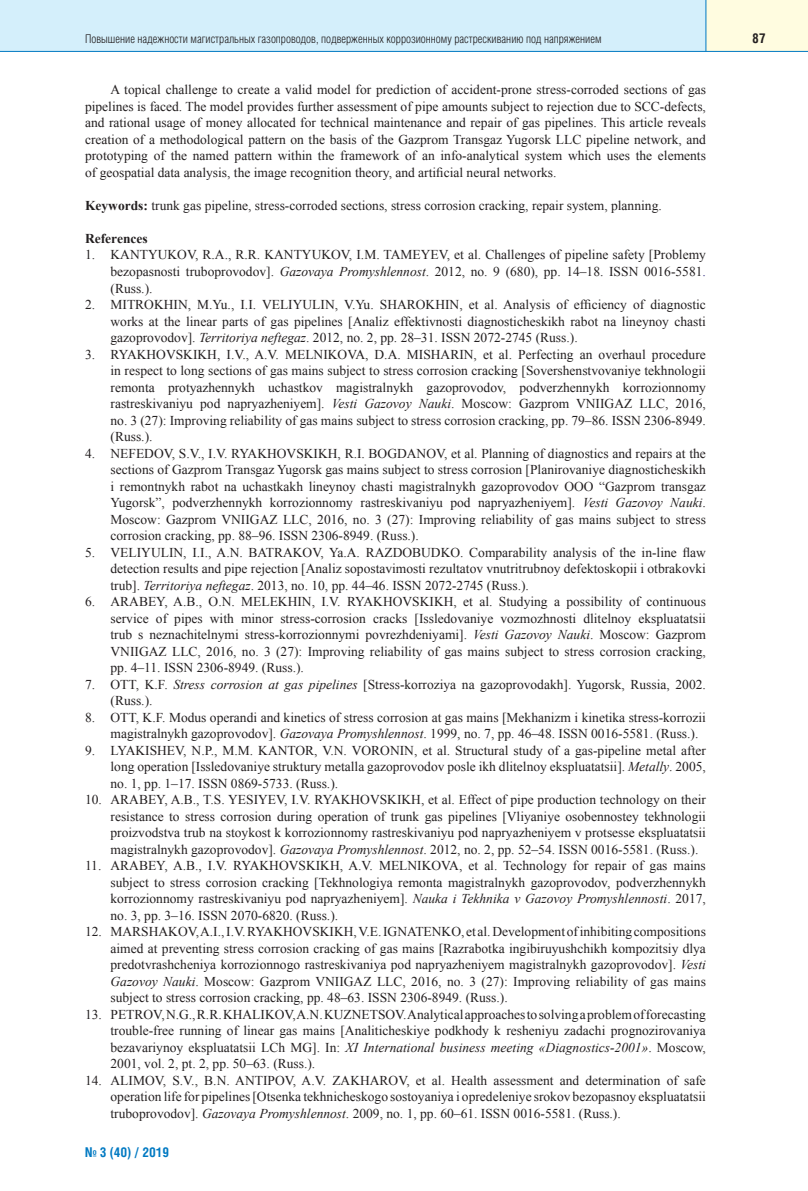
<style>
.page{position:relative;width:808px;height:1191px;background:#fff}
.page>*{position:absolute;margin:0;border:0;box-sizing:border-box;transform-origin:0 0}
.t1{font:13.5px/16.5px "Times New Roman";color:#231f20;text-align:justify}
.t2{font:700 13.5px "Helios Cond";color:#0079c2}
.t3{font:700 13.5px "Times New Roman";color:#231f20}
.t4{font:700 13.5px "Helios Cond";color:#231f20}
.t5{font:300 12px "Helios Cond";color:#231f20}
.s1{font-weight:700}
.s2{font-style:italic}
.s3{color:#332e81}
</style>
<div class="page">
<div style="left:0;top:0;width:706px;height:51px;background:#d4effb"></div>
<div style="left:706px;top:0;width:102px;height:51px;background:#fffce0"></div>
<hr style="left:0;top:51px;width:808px;height:1px;background:#0079c2">
<hr style="left:705px;top:0;width:1px;height:51px;background:#0079c2">
<p class="t5" style="left:85px;top:34px;width:518px">Повышение надежности магистральных газопроводов, подверженных коррозионному растрескиванию под напряжением</p>
<p class="t4" style="left:752px;top:33px;width:15px">87</p>
<p class="t1" style="left:85px;top:82px;width:622px;text-indent:26px">A topical challenge to create a valid model for prediction of accident-prone stress-corroded sections of gas pipelines is faced. The model provides further assessment of pipe amounts subject to rejection due to SCC-defects, and rational usage of money allocated for technical maintenance and repair of gas pipelines. This article reveals creation of a methodological pattern on the basis of the Gazprom Transgaz Yugorsk LLC pipeline network, and prototyping of the named pattern within the framework of an info-analytical system which uses the elements of geospatial data analysis, the image recognition theory, and artificial neural networks.</p>
<p class="t1" style="left:85px;top:197px;width:578px"><span class="s1">Keywords:</span> trunk gas pipeline, stress-corroded sections, stress corrosion cracking, repair system, planning.</p>
<p class="t3" style="left:85px;top:231px;width:64px">References</p>
<p class="t1" style="left:111px;top:247px;width:597px;text-indent:-26px">1. KANTYUKOV, R.A., R.R. KANTYUKOV, I.M. TAMEYEV, et al. Challenges of pipeline safety [Problemy bezopasnosti truboprovodov]. <span class="s2">Gazovaya Promyshlennost</span>. 2012, no. 9 (680), pp. 14–18. ISSN 0016-5581<span class="s3">. </span>(Russ.).</p>
<p class="t1" style="left:111px;top:296px;width:597px;text-indent:-26px">2. MITROKHIN, M.Yu., I.I. VELIYULIN, V.Yu. SHAROKHIN, et al. Analysis of efficiency of diagnostic works at the linear parts of gas pipelines [Analiz effektivnosti diagnosticheskikh rabot na lineynoy chasti gazoprovodov]. <span class="s2">Territoriya neftegaz</span>. 2012, no. 2, pp. 28–31. ISSN 2072-2745 (Russ.).</p>
<p class="t1" style="left:111px;top:346px;width:597px;text-indent:-26px">3. RYAKHOVSKIKH, I.V., A.V. MELNIKOVA, D.A. MISHARIN, et al. Perfecting an overhaul procedure in respect to long sections of gas mains subject to stress corrosion cracking [Sovershenstvovaniye tekhnologii remonta protyazhennykh uchastkov magistralnykh gazoprovodov, podverzhennykh korrozionnomy rastreskivaniyu pod napryazheniyem]. <span class="s2">Vesti Gazovoy Nauki</span>. Moscow: Gazprom VNIIGAZ LLC, 2016, no. 3 (27): Improving reliability of gas mains subject to stress corrosion cracking, pp. 79–86. ISSN 2306-8949. (Russ.).</p>
<p class="t1" style="left:111px;top:445px;width:597px;text-indent:-26px">4. NEFEDOV, S.V., I.V. RYAKHOVSKIKH, R.I. BOGDANOV, et al. Planning of diagnostics and repairs at the sections of Gazprom Transgaz Yugorsk gas mains subject to stress corrosion [Planirovaniye diagnosticheskikh i remontnykh rabot na uchastkakh lineynoy chasti magistralnykh gazoprovodov OOO “Gazprom transgaz Yugorsk”, podverzhennykh korrozionnomy rastreskivaniyu pod napryazheniyem]. <span class="s2">Vesti Gazovoy Nauki</span>.<br>Moscow: Gazprom VNIIGAZ LLC, 2016, no. 3 (27): Improving reliability of gas mains subject to stress corrosion cracking, pp. 88–96. ISSN 2306-8949. (Russ.).</p>
<p class="t1" style="left:111px;top:544px;width:597px;text-indent:-26px">5. VELIYULIN, I.I., A.N. BATRAKOV, Ya.A. RAZDOBUDKO. Comparability analysis of the in-line flaw detection results and pipe rejection [Analiz sopostavimosti rezultatov vnutritrubnoy defektoskopii i otbrakovki trub]. <span class="s2">Territoriya neftegaz</span>. 2013, no. 10, pp. 44–46. ISSN 2072-2745 (Russ.).</p>
<p class="t1" style="left:111px;top:593px;width:597px;text-indent:-26px">6. ARABEY, A.B., О.N. MELEKHIN, I.V. RYAKHOVSKIKH, et al. Studying a possibility of continuous service of pipes with minor stress-corrosion cracks [Issledovaniye vozmozhnosti dlitelnoy ekspluatatsii trub s neznachitelnymi stress-korrozionnymi povrezhdeniyami]. <span class="s2">Vesti Gazovoy Nauki</span>. Moscow: Gazprom VNIIGAZ LLC, 2016, no. 3 (27): Improving reliability of gas mains subject to stress corrosion cracking, pp. 4–11. ISSN 2306-8949. (Russ.).</p>
<p class="t1" style="left:111px;top:676px;width:597px;text-indent:-26px">7. OTT, K.F. <span class="s2">Stress corrosion at gas pipelines</span> [Stress-korroziya na gazoprovodakh]. Yugorsk, Russia, 2002. (Russ.).</p>
<p class="t1" style="left:111px;top:709px;width:597px;text-indent:-26px">8. OTT, K.F. Modus operandi and kinetics of stress corrosion at gas mains [Mekhanizm i kinetika stress-korrozii magistralnykh gazoprovodov]. <span class="s2">Gazovaya Promyshlennost</span>. 1999, no. 7, pp. 46–48. ISSN 0016-5581<span class="s3">.</span> (Russ.).</p>
<p class="t1" style="left:111px;top:742px;width:597px;text-indent:-26px">9. LYAKISHEV, N.P., M.M. KANTOR, V.N. VORONIN, et al. Structural study of a gas-pipeline metal after long operation [Issledovaniye struktury metalla gazoprovodov posle ikh dlitelnoy ekspluatatsii]. <span class="s2">Metally</span>. 2005, no. 1, pp. 1–17. ISSN 0869-5733. (Russ.).</p>
<p class="t1" style="left:111px;top:791px;width:597px;text-indent:-26px">10. ARABEY, A.B., T.S. YESIYEV, I.V. RYAKHOVSKIKH, et al. Effect of pipe production technology on their resistance to stress corrosion during operation of trunk gas pipelines [Vliyaniye osobennostey tekhnologii proizvodstva trub na stoykost k korrozionnomy rastreskivaniyu pod napryazheniyem v protsesse ekspluatatsii magistralnykh gazoprovodov]. <span class="s2">Gazovaya Promyshlennost</span>. 2012, no. 2, pp. 52–54. ISSN 0016-5581<span class="s3">.</span> (Russ.).</p>
<p class="t1" style="left:111px;top:857px;width:597px;text-indent:-26px">11. ARABEY, A.B., I.V. RYAKHOVSKIKH, A.V. MELNIKOVA, et al. Technology for repair of gas mains subject to stress corrosion cracking [Tekhnologiya remonta magistralnykh gazoprovodov, podverzhennykh korrozionnomy rastreskivaniyu pod napryazheniyem]. <span class="s2">Nauka i Tekhnika v Gazovoy Promyshlennosti</span>. 2017, no. 3, pp. 3–16. ISSN 2070-6820. (Russ.).</p>
<p class="t1" style="left:111px;top:923px;width:597px;text-indent:-26px">12. MARSHAKOV, A.I., I.V. RYAKHOVSKIKH, V.E. IGNATENKO, et al. Development of inhibiting compositions aimed at preventing stress corrosion cracking of gas mains [Razrabotka ingibiruyushchikh kompozitsiy dlya predotvrashcheniya korrozionnogo rastreskivaniya pod napryazheniyem magistralnykh gazoprovodov]. <span class="s2">Vesti Gazovoy Nauki</span>. Moscow: Gazprom VNIIGAZ LLC, 2016, no. 3 (27): Improving reliability of gas mains subject to stress corrosion cracking, pp. 48–63. ISSN 2306-8949. (Russ.).</p>
<p class="t1" style="left:111px;top:1006px;width:597px;text-indent:-26px">13. PETROV, N.G., R.R. KHALIKOV, A.N. KUZNETSOV. Analytical approaches to solving a problem of forecasting trouble-free running of linear gas mains [Analiticheskiye podkhody k resheniyu zadachi prognozirovaniya bezavariynoy ekspluatatsii LCh MG]. In: <span class="s2">XI International business meeting «Diagnostics-2001»</span>. Moscow, 2001, vol. 2, pt. 2, pp. 50–63. (Russ.).</p>
<p class="t1" style="left:111px;top:1072px;width:597px;text-indent:-26px">14. ALIMOV, S.V., B.N. ANTIPOV, A.V. ZAKHAROV, et al. Health assessment and determination of safe operation life for pipelines [Otsenka tekhnicheskogo sostoyaniya i opredeleniye srokov bezopasnoy ekspluatatsii truboprovodov]. <span class="s2">Gazovaya Promyshlennost</span>. 2009, no. 1, pp. 60–61. ISSN 0016-5581<span class="s3">.</span> (Russ.).</p>
<p class="t2" style="left:85px;top:1147px;width:86px">№ 3 (40) / 2019</p>
</div>
